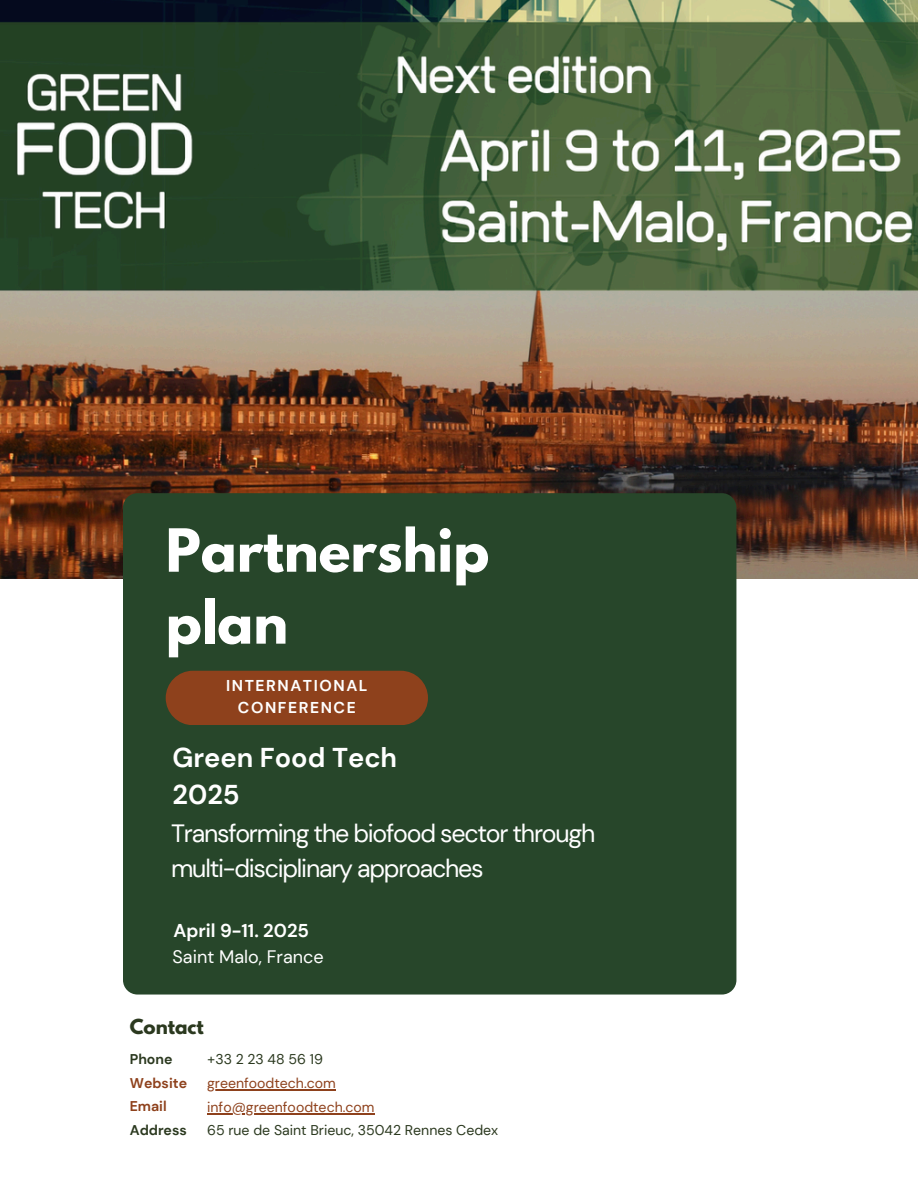
<style>
.page{position:relative;width:918px;height:1188px;background:#fff}
.page>*{position:absolute;margin:0;border:0;box-sizing:border-box;transform-origin:0 0}
.t1{font:700 52.65px/72px "League Spartan";color:#fff}
.t2{font:700 27.15px/37.3px "DM Sans";color:#fff}
.t3{font:25.05px/34.7px "DM Sans";letter-spacing:-.05em;color:#fff}
.t4{font:700 18.6px "DM Sans";color:#fff}
.t5{font:700 18.3px "League Spartan";color:#2b391f}
.t6{font:18px "DM Sans";color:#fff}
.t7{font:700 15.75px/21.3px "DM Sans";letter-spacing:.1em;color:#fff;text-align:center}
.t8{font:14.1px "DM Sans";color:#2b391f}
.t9{font:14.1px "DM Sans";color:#8e411c}
.t10{font:700 14.1px "DM Sans";color:#2b391f}
.t11{font:700 14.1px "DM Sans";color:#8e411c}
</style>
<div class="page">
<img style="left:0;top:0;width:918px;height:578px">
<div style="left:123px;top:493px;width:613px;height:502px;background:#27462a;border-radius:14px"></div>
<div style="left:166px;top:671px;width:262px;height:54px;background:#8e411c;border-radius:27px"></div>
<hr style="left:207px;top:1090px;width:129px;height:1px;background:#8e411c">
<hr style="left:207px;top:1113px;width:168px;height:1px;background:#8e411c">
<h1 class="t1" style="left:166px;top:521px;width:325px">Partnership plan</h1>
<h3 class="t7" style="left:226px;top:675px;width:143px">INTERNATIONAL<br>CONFERENCE</h3>
<h6 class="t2" style="left:173px;top:739px;width:226px">Green Food Tech<br>2025</h6>
<h4 class="t3" style="left:171px;top:816px;width:426px">Transforming the biofood sector through multi-disciplinary approaches</h4>
<h2 class="t4" style="left:173px;top:919px;width:137px">April 9-11. 2025</h2>
<h5 class="t6" style="left:173px;top:945px;width:153px">Saint Malo, France</h5>
<h4 class="t5" style="left:130px;top:1018px;width:76px">Contact</h4>
<p class="t10" style="left:130px;top:1050px;width:44px">Phone</p>
<p class="t8" style="left:207px;top:1050px;width:117px">+33 2 23 48 56 19</p>
<p class="t11" style="left:130px;top:1074px;width:59px">Website</p>
<p class="t9" style="left:207px;top:1074px;width:130px">greenfoodtech.com</p>
<p class="t11" style="left:130px;top:1097px;width:38px">Email</p>
<p class="t9" style="left:207px;top:1098px;width:169px">info@greenfoodtech.com</p>
<p class="t10" style="left:130px;top:1121px;width:59px">Address</p>
<p class="t8" style="left:207px;top:1121px;width:293px">65 rue de Saint Brieuc, 35042 Rennes Cedex</p>
</div>
